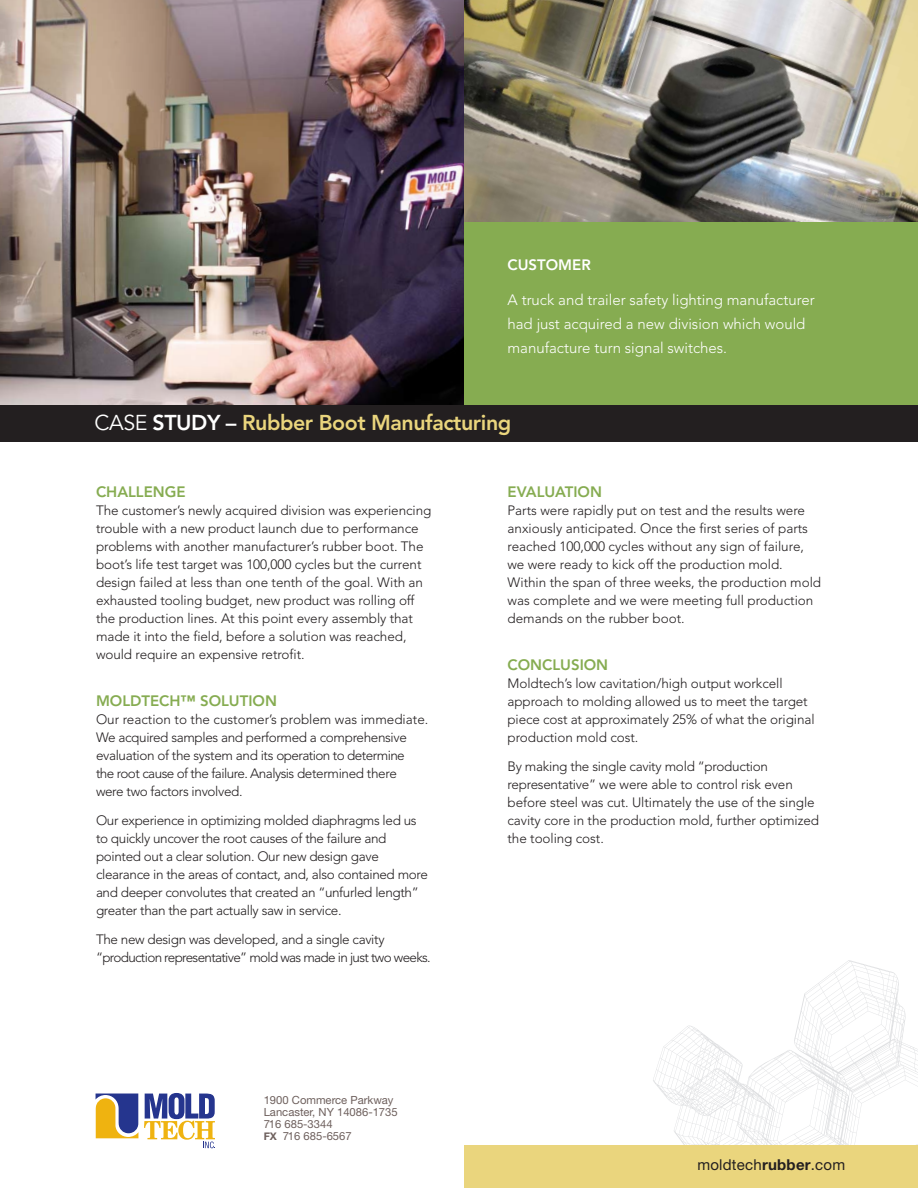
<style>
.page{position:relative;width:918px;height:1188px;background:#fff}
.page>*{position:absolute;margin:0;border:0;box-sizing:border-box;transform-origin:0 0}
.t1{font:800 21.45px "Avenir";letter-spacing:-.02em;color:#ead57d}
.t2{font:300 15px/24px "Avenir";color:#fff}
.t3{font:800 15px "Avenir";color:#86ac51}
.t4{font:15px "Helvetica Neue LT Std";letter-spacing:.015em;color:#231f20}
.t5{font:800 15px "Avenir";color:#fff}
.t6{font:300 13.5px/18px "Avenir";letter-spacing:-.005em;color:#231f20}
.t7{font:300 13.5px/18px "Avenir";letter-spacing:-.025em;color:#231f20}
.t8{font:300 13.5px/18px "Avenir";letter-spacing:-.05em;color:#231f20}
.t9{font:11.25px/12px "Helvetica Neue LT Std";color:#6e605d}
.s1{font-weight:400;color:#fff}
.s2{color:#fff}
.s3{font-weight:700;font-size:10.5px}
.s4{font-weight:700}
</style>
<div class="page">
<img style="left:0;top:0;width:464px;height:405px">
<svg style="left:653px;top:960px;width:265px;height:186px"></svg>
<div style="left:464px;top:1146px;width:454px;height:42px;background:#ead57d"></div>
<img style="left:464px;top:0;width:454px;height:222px">
<div style="left:464px;top:222px;width:454px;height:186px;background:#86ac51"></div>
<div style="left:0;top:405px;width:918px;height:37px;background:#231f20"></div>
<svg style="left:96px;top:1094px;width:42px;height:44px;background:#9a8766"></svg>
<svg style="left:144px;top:1093px;width:71px;height:55px"></svg>
<p class="t5" style="left:508px;top:259px;width:85px">CUSTOMER</p>
<p class="t2" style="left:508px;top:289px;width:309px">A truck and trailer safety lighting manufacturer had just acquired a new division which would manufacture turn signal switches.</p>
<h1 class="t1" style="left:94px;top:414px;width:418px"><span class="s1">CASE</span> <span class="s2">STUDY –</span> Rubber Boot Manufacturing</h1>
<p class="t3" style="left:96px;top:486px;width:91px">CHALLENGE</p>
<p class="t6" style="left:96px;top:503px;width:337px">The customer’s newly acquired division was experiencing trouble with a new product launch due to performance problems with another manufacturer’s rubber boot. The boot’s life test target was 100,000 cycles but the current design failed at less than one tenth of the goal. With an exhausted tooling budget, new product was rolling off the production lines. At this point every assembly that made it into the field, before a solution was reached, would require an expensive retrofit.</p>
<p class="t3" style="left:96px;top:695px;width:182px">MOLDTECH™ SOLUTION</p>
<p class="t7" style="left:96px;top:712px;width:334px">Our reaction to the customer’s problem was immediate.<br>We acquired samples and performed a comprehensive evaluation of the system and its operation to determine<br>the root cause of the failure. Analysis determined there<br>were two factors involved.</p>
<p class="t7" style="left:96px;top:812px;width:333px">Our experience in optimizing molded diaphragms led us to quickly uncover the root causes of the failure and pointed out a clear solution. Our new design gave clearance in the areas of contact, and, also contained more and deeper convolutes that created an “unfurled length” greater than the part actually saw in service.</p>
<p class="t8" style="left:96px;top:931px;width:336px">The new design was developed, and a single cavity “production representative” mold was made in just two weeks.</p>
<p class="t9" style="left:264px;top:1094px;width:136px">1900 Commerce Parkway<br>Lancaster, NY 14086-1735<br>716 685-3344<br><span class="s3">FX</span> 716 685-6567</p>
<p class="t3" style="left:508px;top:486px;width:96px">EVALUATION</p>
<p class="t6" style="left:508px;top:503px;width:315px">Parts were rapidly put on test and the results were anxiously anticipated. Once the first series of parts reached 100,000 cycles without any sign of failure, we were ready to kick off the production mold.<br>Within the span of three weeks, the production mold was complete and we were meeting full production demands on the rubber boot.</p>
<p class="t3" style="left:508px;top:659px;width:102px">CONCLUSION</p>
<p class="t6" style="left:508px;top:676px;width:309px">Moldtech’s low cavitation/high output workcell approach to molding allowed us to meet the target piece cost at approximately 25% of what the original production mold cost.</p>
<p class="t6" style="left:508px;top:758px;width:313px">By making the single cavity mold “production representative” we were able to control risk even before steel was cut. Ultimately the use of the single cavity core in the production mold, further optimized the tooling cost.</p>
<p class="t4" style="left:697px;top:1156px;width:149px">moldtech<span class="s4">rubber</span>.com</p>
</div>
